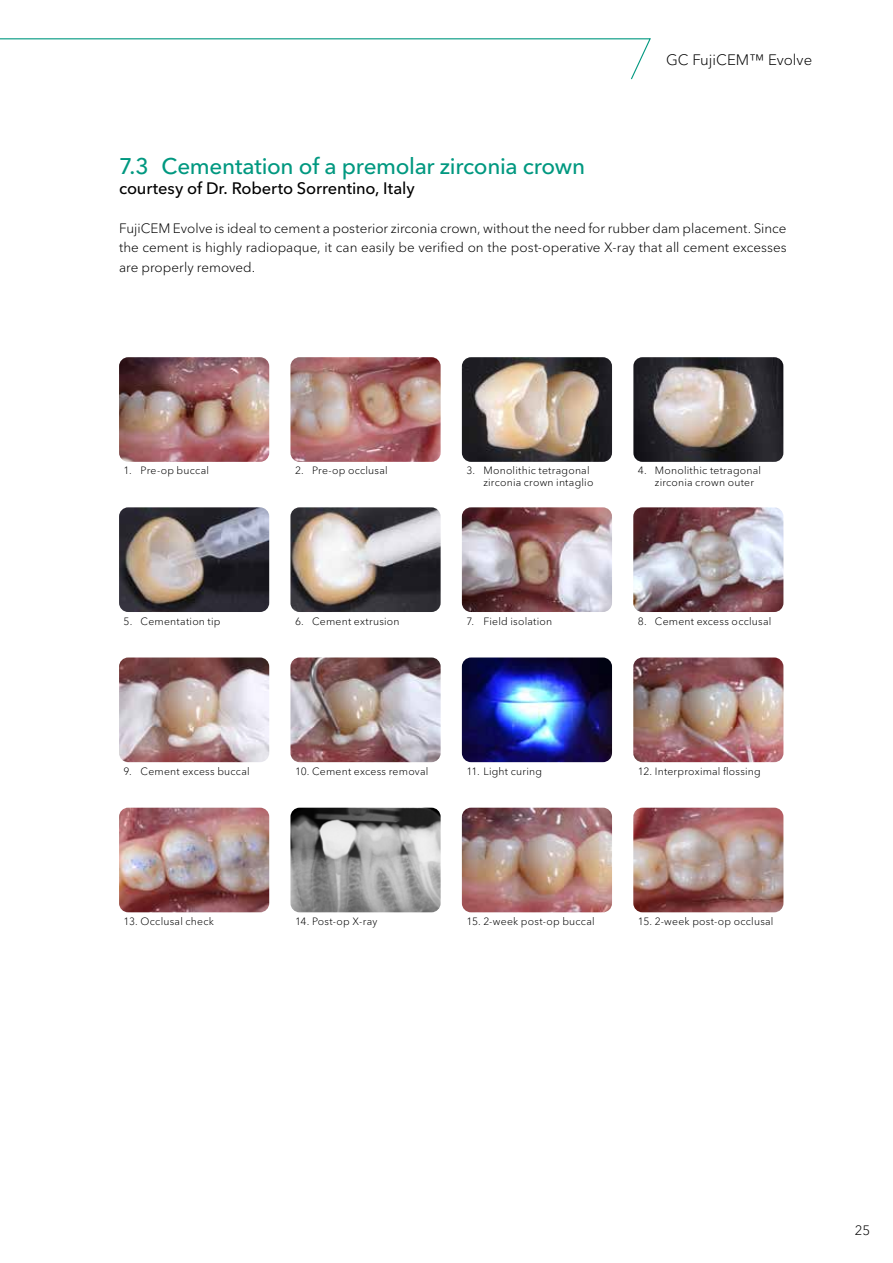
<style>
.page{position:relative;width:893px;height:1263px;background:#fff}
.page>*{position:absolute;margin:0;border:0;box-sizing:border-box;transform-origin:0 0}
.t1{font:500 22.5px "Avenir Next LT Pro";letter-spacing:-.015em;color:#009880}
.t2{font:500 16.5px "Avenir Next LT Pro";letter-spacing:-.005em;color:#000}
.t3{font:300 15px "Avenir Next LT Pro";color:#000}
.t4{font:300 13.5px/19.5px "Avenir Next LT Pro";color:#000;text-align:justify}
.t5{font:300 10.5px/11.6px "Avenir Next LT Pro";letter-spacing:.02em;color:#000}
</style>
<div class="page">
<svg style="left:0;top:38px;width:651px;height:42px"></svg>
<img style="left:119px;top:357px;width:150px;height:105px">
<img style="left:119px;top:507px;width:150px;height:105px">
<img style="left:119px;top:657px;width:150px;height:105px">
<img style="left:119px;top:808px;width:150px;height:104px">
<img style="left:290px;top:357px;width:151px;height:105px">
<img style="left:290px;top:507px;width:151px;height:105px">
<img style="left:290px;top:657px;width:151px;height:105px">
<img style="left:290px;top:808px;width:151px;height:104px">
<img style="left:462px;top:357px;width:150px;height:105px">
<img style="left:462px;top:507px;width:150px;height:105px">
<img style="left:462px;top:657px;width:150px;height:105px">
<img style="left:462px;top:808px;width:150px;height:104px">
<img style="left:633px;top:357px;width:150px;height:105px">
<img style="left:633px;top:507px;width:150px;height:105px">
<img style="left:633px;top:657px;width:150px;height:105px">
<img style="left:633px;top:808px;width:150px;height:104px">
<h3 class="t3" style="left:666px;top:51px;width:148px">GC FujiCEM™ Evolve</h3>
<h1 class="t1" style="left:119px;top:153px;width:468px">7.3 Cementation of a premolar zirconia crown</h1>
<h2 class="t2" style="left:119px;top:178px;width:297px">courtesy of Dr. Roberto Sorrentino, Italy</h2>
<p class="t4" style="left:119px;top:218px;width:669px">FujiCEM Evolve is ideal to cement a posterior zirconia crown, without the need for rubber dam placement. Since the cement is highly radiopaque, it can easily be verified on the post-operative X-ray that all cement excesses are properly removed.</p>
<p class="t5" style="left:124px;top:465px;width:87px">1. Pre-op buccal</p>
<p class="t5" style="left:124px;top:615px;width:98px">5. Cementation tip</p>
<p class="t5" style="left:295px;top:465px;width:94px">2. Pre-op occlusal</p>
<p class="t5" style="left:295px;top:615px;width:106px">6. Cement extrusion</p>
<p class="t5" style="left:483px;top:465px;width:111px;text-indent:-17px">3. Monolithic tetragonal zirconia crown intaglio</p>
<p class="t5" style="left:655px;top:465px;width:108px;text-indent:-17px">4. Monolithic tetragonal zirconia crown outer</p>
<p class="t5" style="left:466px;top:615px;width:87px">7. Field isolation</p>
<p class="t5" style="left:638px;top:615px;width:135px">8. Cement excess occlusal</p>
<p class="t5" style="left:124px;top:765px;width:128px">9. Cement excess buccal</p>
<p class="t5" style="left:295px;top:765px;width:135px">10. Cement excess removal</p>
<p class="t5" style="left:466px;top:765px;width:77px">11. Light curing</p>
<p class="t5" style="left:638px;top:765px;width:124px">12. Interproximal flossing</p>
<p class="t5" style="left:124px;top:915px;width:92px">13. Occlusal check</p>
<p class="t5" style="left:295px;top:915px;width:84px">14. Post-op X-ray</p>
<p class="t5" style="left:466px;top:915px;width:130px">15. 2-week post-op buccal</p>
<p class="t5" style="left:638px;top:915px;width:137px">15. 2-week post-op occlusal</p>
<p class="t4" style="left:855px;top:1220px;width:17px">25</p>
</div>
